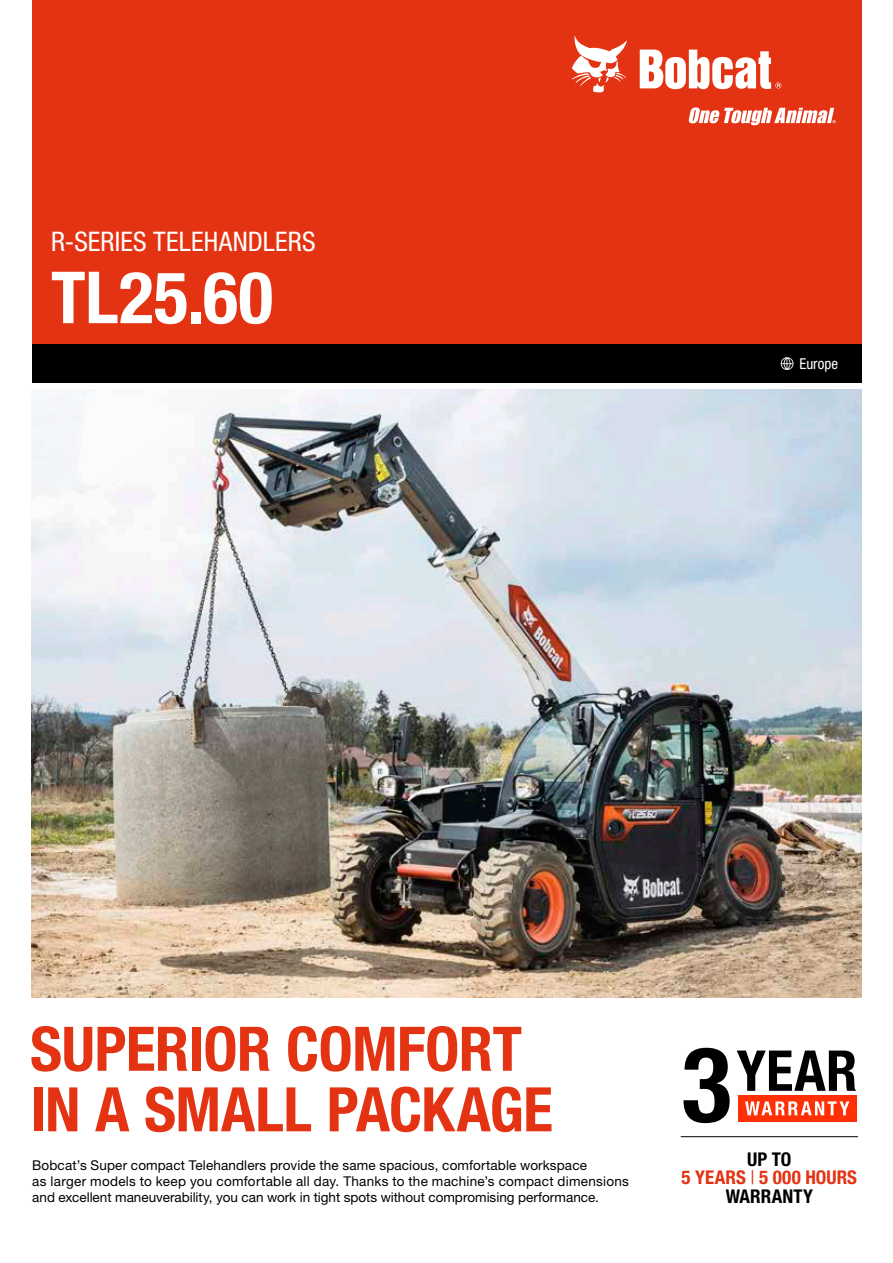
<style>
.page{position:relative;width:893px;height:1263px;background:#fff}
.page>*{position:absolute;margin:0;border:0;box-sizing:border-box;transform-origin:0 0}
.t1{font:700 condensed 72px "Helvetica Neue LT Pro";letter-spacing:.005em;color:#fff}
.t2{font:700 condensed 61.5px/60.6px "Helvetica Neue LT Pro";letter-spacing:-.01em;color:#e43312}
.t3{font:condensed 27px "Helvetica Neue LT Pro";letter-spacing:.005em;color:#fff}
.t4{font:700 condensed 19.05px/18.5px "Helvetica Neue LT Pro";letter-spacing:.005em;color:#e43312;text-align:center}
.t5{font:condensed 15px "Helvetica Neue LT Pro";color:#fff}
.t6{font:13.5px/16.2px "Helvetica Neue LT Pro";letter-spacing:.01em;color:#000}
.s1{color:#000}
.s2{font-weight:400}
</style>
<div class="page">
<img style="left:32px;top:389px;width:829px;height:608px">
<div style="left:32px;top:0;width:829px;height:344px;background:#e43312"></div>
<div style="left:32px;top:344px;width:829px;height:39px;background:#000"></div>
<svg style="left:640px;top:50px;width:141px;height:39px"></svg>
<svg style="left:572px;top:35px;width:55px;height:57px"></svg>
<svg style="left:689px;top:107px;width:147px;height:18px"></svg>
<div style="left:738px;top:1095px;width:118px;height:27px;background:#ff3006"></div>
<svg style="left:737px;top:1050px;width:119px;height:41px"></svg>
<svg style="left:745px;top:1101px;width:104px;height:14px"></svg>
<svg style="left:683px;top:1048px;width:47px;height:75px"></svg>
<hr style="left:681px;top:1136px;width:177px;height:1px;background:#000">
<svg style="left:781px;top:357px;width:12px;height:13px"></svg>
<h3 class="t3" style="left:51px;top:226px;width:266px">R-SERIES TELEHANDLERS</h3>
<h1 class="t1" style="left:51px;top:254px;width:223px">TL25.60</h1>
<p class="t5" style="left:799px;top:355px;width:40px">Europe</p>
<h2 class="t2" style="left:30px;top:1018px;width:524px">SUPERIOR COMFORT<br>IN A SMALL PACKAGE</h2>
<p class="t6" style="left:32px;top:1156px;width:598px">Bobcat’s Super compact Telehandlers provide the same spacious, comfortable workspace<br>as larger models to keep you comfortable all day. Thanks to the machine’s compact dimensions and excellent maneuverability, you can work in tight spots without compromising performance.</p>
<h3 class="t4" style="left:681px;top:1150px;width:177px"><span class="s1">UP TO<br></span>5 YEARS <span class="s2">|</span> 5 000 HOURS<br><span class="s1">WARRANTY</span></h3>
</div>
